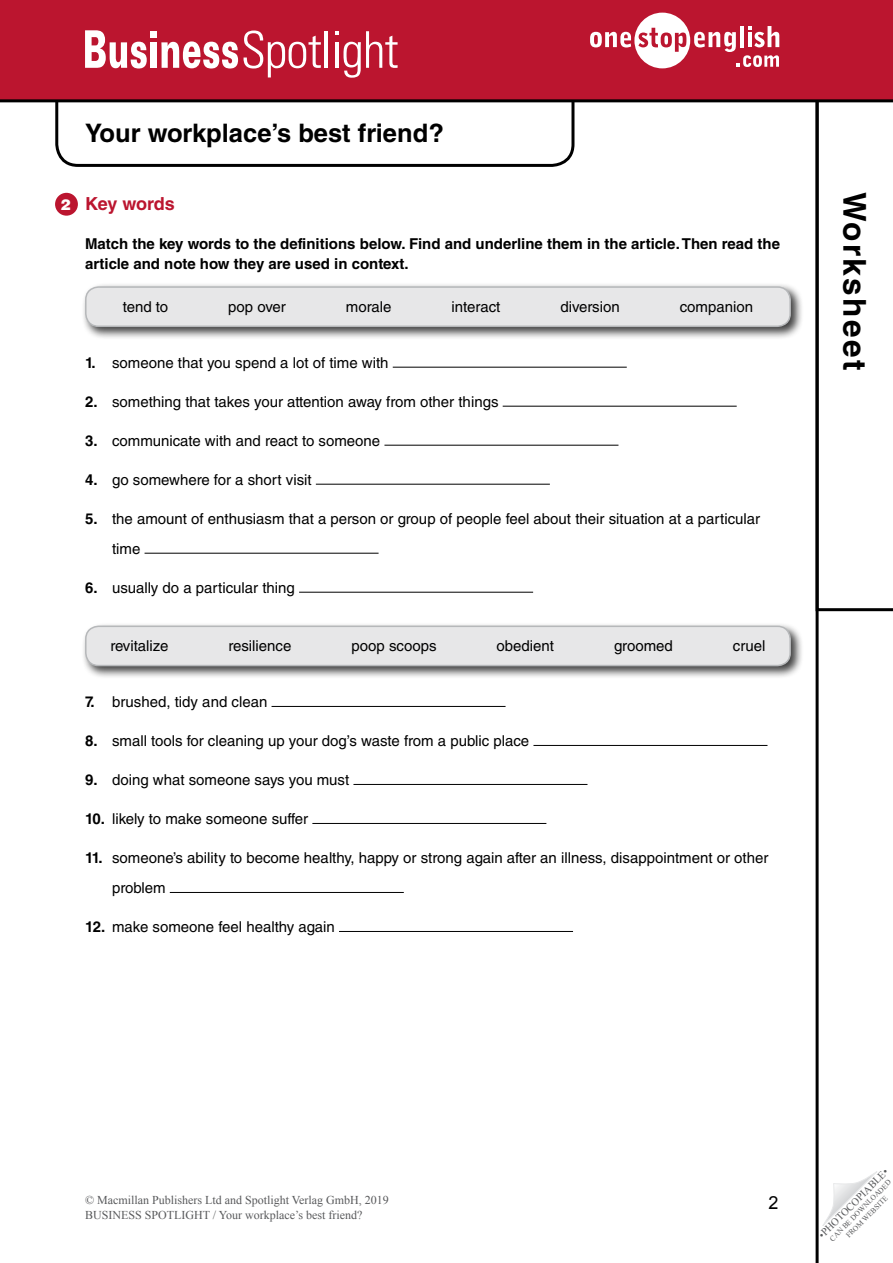
<style>
.page{position:relative;width:893px;height:1263px;background:#fff}
.page>*{position:absolute;margin:0;border:0;box-sizing:border-box;transform-origin:0 0}
.t1{font:700 31.5px "Helvetica LT Std";letter-spacing:.08em;color:#000}
.TN_-_Lesson_title{font:700 25.5px "Helvetica LT Std";color:#000}
.WS_-_Red_titles{font:700 18px "Helvetica LT Std";letter-spacing:-.015em;color:#bb152f}
.t2{font:18px "Arial";color:#000}
.t3{font:15px/30px "Helvetica LT Std";color:#000}
.WS_-_Rubric{font:700 15px/19.5px "Helvetica LT Std";color:#000}
.t4{font:900 15px "Helvetica LT Std";color:#fff}
.t5{font:12px/14.4px "Times New Roman";color:#58595b}
.t6{font:10.5px "Times New Roman";color:#58595b}
.t7{font:7.5px/9px "Times New Roman";color:#58595b;text-align:center}
.s1{font-weight:700}
</style>
<div class="page">
<svg style="left:822px;top:1171px;width:55px;height:55px"></svg>
<svg style="left:819px;top:102px;width:74px;height:509px"></svg>
<hr style="left:816px;top:99px;width:3px;height:1164px;background:#000">
<svg style="left:55px;top:102px;width:519px;height:65px"></svg>
<div style="left:0;top:0;width:893px;height:101px;background:#bb152f"></div>
<hr style="left:0;top:99px;width:893px;height:3px;background:#000">
<svg style="left:590px;top:13px;width:189px;height:55px"></svg>
<svg style="left:85px;top:30px;width:62px;height:39px"></svg>
<div style="left:150px;top:31px;width:7px;height:7px;background:#fff"></div>
<div style="left:151px;top:42px;width:6px;height:26px;background:#fff"></div>
<svg style="left:161px;top:31px;width:160px;height:46px"></svg>
<hr style="left:325px;top:31px;width:3px;height:37px;background:#fff">
<svg style="left:335px;top:31px;width:63px;height:47px"></svg>
<div style="left:81px;top:283px;width:722px;height:57px;background:#000;opacity:.75"></div>
<div style="left:86px;top:287px;width:704px;height:39px;background:#e7e7e8;border-radius:13px"></div>
<div style="left:85px;top:286px;width:706px;height:41px;border:2px solid #b6b8ba;border-radius:13px"></div>
<hr style="left:393px;top:367px;width:234px;height:1px;background:#000">
<hr style="left:503px;top:406px;width:234px;height:1px;background:#000">
<hr style="left:384px;top:445px;width:234px;height:1px;background:#000">
<hr style="left:316px;top:484px;width:234px;height:1px;background:#000">
<hr style="left:145px;top:553px;width:234px;height:1px;background:#000">
<hr style="left:299px;top:592px;width:234px;height:1px;background:#000">
<div style="left:81px;top:622px;width:722px;height:57px;background:#000;opacity:.75"></div>
<div style="left:86px;top:626px;width:704px;height:39px;background:#e7e7e8;border-radius:13px"></div>
<div style="left:85px;top:626px;width:706px;height:40px;border:2px solid #b6b8ba;border-radius:13px"></div>
<hr style="left:272px;top:706px;width:234px;height:1px;background:#000">
<hr style="left:533px;top:745px;width:234px;height:1px;background:#000">
<hr style="left:353px;top:784px;width:234px;height:1px;background:#000">
<hr style="left:312px;top:823px;width:234px;height:1px;background:#000">
<hr style="left:170px;top:892px;width:234px;height:1px;background:#000">
<hr style="left:339px;top:931px;width:234px;height:1px;background:#000">
<div style="left:55px;top:193px;width:23px;height:23px;background:#bb152f;border-radius:50%"></div>
<p class="TN_-_Lesson_title" style="left:85px;top:118px;width:360px">Your workplace’s best friend?</p>
<p class="t4" style="left:61px;top:194px;width:12px">2</p>
<p class="WS_-_Red_titles" style="left:85px;top:193px;width:91px">Key words</p>
<p class="WS_-_Rubric" style="left:85px;top:234px;width:696px">Match the key words to the definitions below. Find and underline them in the article. Then read the article and note how they are used in context.</p>
<p class="t3" style="left:123px;top:292px;width:47px">tend to</p>
<p class="t3" style="left:228px;top:292px;width:59px">pop over</p>
<p class="t3" style="left:346px;top:292px;width:47px">morale</p>
<p class="t3" style="left:452px;top:292px;width:50px">interact</p>
<p class="t3" style="left:560px;top:292px;width:61px">diversion</p>
<p class="t3" style="left:680px;top:292px;width:75px">companion</p>
<p class="t3" style="left:85px;top:347px;width:305px"><span class="s1">1.</span> someone that you spend a lot of time with</p>
<p class="t3" style="left:85px;top:386px;width:415px"><span class="s1">2.</span> something that takes your attention away from other things</p>
<p class="t3" style="left:85px;top:425px;width:297px"><span class="s1">3.</span> communicate with and react to someone</p>
<p class="t3" style="left:85px;top:464px;width:228px"><span class="s1">4.</span> go somewhere for a short visit</p>
<p class="t3" style="left:112px;top:503px;width:650px;text-indent:-27px"><span class="s1">5.</span> the amount of enthusiasm that a person or group of people feel about their situation at a particular time</p>
<p class="t3" style="left:85px;top:572px;width:211px"><span class="s1">6.</span> usually do a particular thing</p>
<p class="t3" style="left:110px;top:631px;width:60px">revitalize</p>
<p class="t3" style="left:228px;top:631px;width:65px">resilience</p>
<p class="t3" style="left:351px;top:631px;width:87px">poop scoops</p>
<p class="t3" style="left:497px;top:631px;width:59px">obedient</p>
<p class="t3" style="left:614px;top:631px;width:60px">groomed</p>
<p class="t3" style="left:733px;top:631px;width:34px">cruel</p>
<p class="t3" style="left:85px;top:686px;width:184px"><span class="s1">7.</span> brushed, tidy and clean</p>
<p class="t3" style="left:85px;top:725px;width:446px"><span class="s1">8.</span> small tools for cleaning up your dog’s waste from a public place</p>
<p class="t3" style="left:85px;top:764px;width:266px"><span class="s1">9.</span> doing what someone says you must</p>
<p class="t3" style="left:85px;top:803px;width:225px"><span class="s1">10.</span> likely to make someone suffer</p>
<p class="t3" style="left:112px;top:842px;width:658px;text-indent:-27px"><span class="s1">11.</span> someone’s ability to become healthy, happy or strong again after an illness, disappointment or other problem</p>
<p class="t3" style="left:85px;top:911px;width:251px"><span class="s1">12.</span> make someone feel healthy again</p>
<h1 class="t1" style="left:874px;top:192px;width:180px;rotate:90deg">Worksheet</h1>
<p class="t5" style="left:85px;top:1193px;width:305px">© Macmillan Publishers Ltd and Spotlight Verlag GmbH, 2019<br>BUSINESS SPOTLIGHT / Your workplace’s best friend?</p>
<p class="t2" style="left:769px;top:1191px;width:12px">2</p>
<p class="t6" style="left:815px;top:1231px;width:95px;rotate:-45deg">•PHOTOCOPIABLE•</p>
<p class="t7" style="left:828px;top:1236px;width:85px;rotate:-45deg">CAN BE DOWNLOADED<br>FROM WEBSITE</p>
</div>
